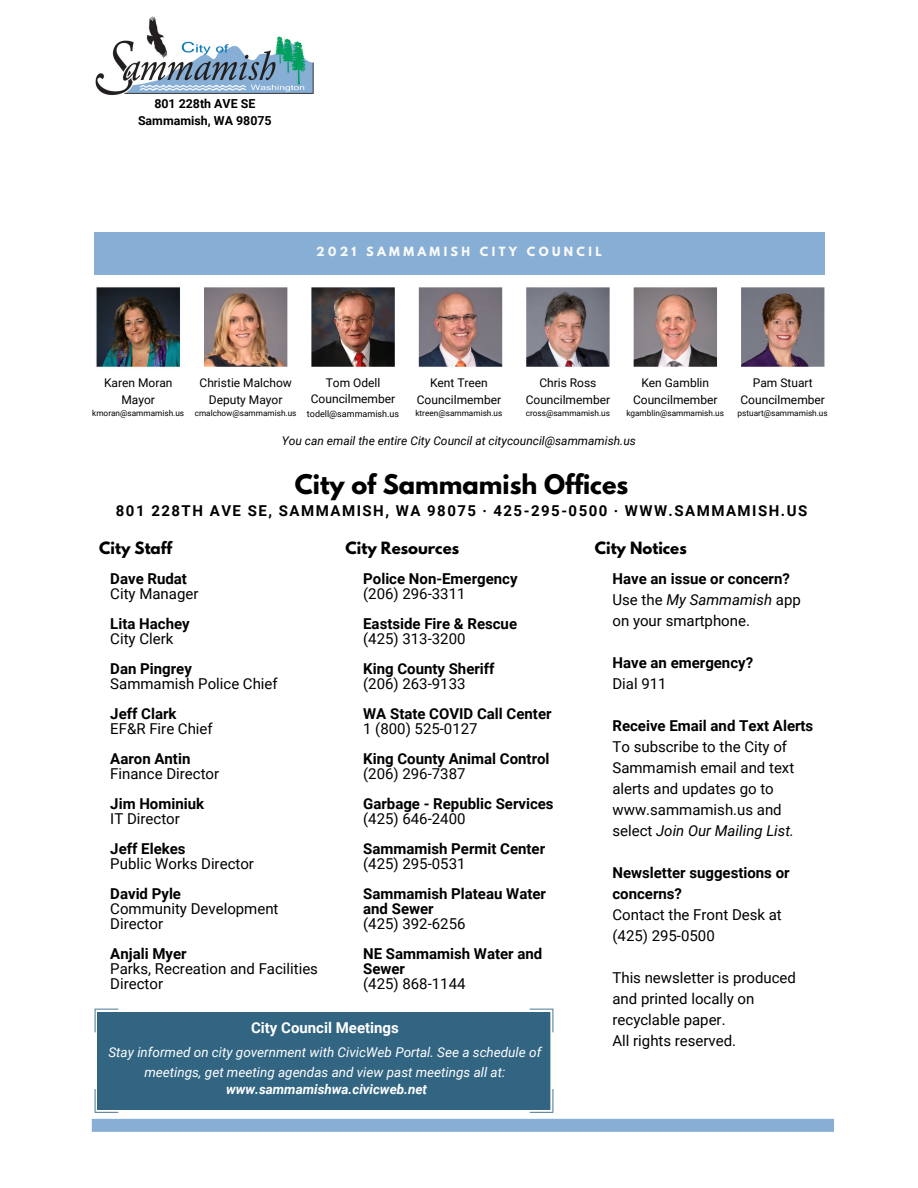
<style>
.page{position:relative;width:918px;height:1188px;background:#fff}
.page>*{position:absolute;margin:0;border:0;box-sizing:border-box;transform-origin:0 0}
.t1{font:700 24px "League Spartan";color:#000}
.t2{font:15px/21px "Roboto";color:#000}
.t3{font:700 15px/15px "Roboto";color:#000}
.t4{font:700 15px "Roboto";letter-spacing:.1em;color:#000}
.t5{font:700 15px "League Spartan";color:#000}
.t6{font:700 15px "Roboto";color:#fff}
.t7{font:italic 13.5px/20.2px "Roboto";color:#fff;text-align:center}
.t8{font:italic 700 13.5px "Roboto";color:#fff}
.t9{font:700 12.45px "Roboto";color:#000}
.t10{font:12px "Roboto";color:#000}
.t11{font:italic 12px "Roboto";color:#000}
.t12{font:700 11.25px "League Spartan";letter-spacing:.3em;color:#fafafa}
.t13{font:9px "Roboto";color:#000}
.t14{font:8.25px "Roboto";color:#000}
.s1{font-family:"Liberation Serif"}
.s2{font-style:italic}
</style>
<div class="page">
<div style="left:94px;top:232px;width:730px;height:42px;background:#87aed5"></div>
<img style="left:96px;top:287px;width:84px;height:80px">
<img style="left:204px;top:287px;width:84px;height:80px">
<img style="left:311px;top:287px;width:84px;height:80px">
<img style="left:418px;top:287px;width:85px;height:80px">
<img style="left:741px;top:287px;width:84px;height:80px">
<img style="left:633px;top:287px;width:84px;height:80px">
<img style="left:526px;top:287px;width:84px;height:80px">
<svg style="left:92px;top:1119px;width:742px;height:13px"></svg>
<img style="left:95px;top:16px;width:219px;height:79px">
<div style="left:95px;top:1009px;width:458px;height:104px;background:#326582"></div>
<p class="t9" style="left:154px;top:96px;width:103px">801 228th AVE SE</p>
<p class="t9" style="left:138px;top:113px;width:135px">Sammamish, WA 98075</p>
<p class="t12" style="left:316px;top:246px;width:287px">2021 SAMMAMISH CITY COUNCIL</p>
<p class="t10" style="left:104px;top:376px;width:70px">Karen Moran</p>
<p class="t10" style="left:121px;top:392px;width:35px">Mayor</p>
<p class="t14" style="left:92px;top:408px;width:93px">kmoran@sammamish.us</p>
<p class="t10" style="left:200px;top:376px;width:94px">Christie Malchow</p>
<p class="t10" style="left:209px;top:392px;width:75px">Deputy Mayor</p>
<p class="t14" style="left:195px;top:408px;width:103px">cmalchow@sammamish.us</p>
<p class="t10" style="left:326px;top:376px;width:56px">Tom Odell</p>
<p class="t10" style="left:311px;top:392px;width:86px">Councilmember</p>
<p class="t13" style="left:307px;top:408px;width:94px">todell@sammamish.us</p>
<p class="t10" style="left:430px;top:376px;width:59px">Kent Treen</p>
<p class="t10" style="left:417px;top:392px;width:86px">Councilmember</p>
<p class="t14" style="left:415px;top:408px;width:88px">ktreen@sammamish.us</p>
<p class="t10" style="left:539px;top:376px;width:59px">Chris Ross</p>
<p class="t10" style="left:526px;top:392px;width:86px">Councilmember</p>
<p class="t14" style="left:526px;top:408px;width:86px">cross@sammamish.us</p>
<p class="t10" style="left:641px;top:376px;width:69px">Ken Gamblin</p>
<p class="t10" style="left:633px;top:392px;width:86px">Councilmember</p>
<p class="t14" style="left:626px;top:408px;width:99px">kgamblin@sammamish.us</p>
<p class="t11" style="left:282px;top:434px;width:356px">You can email the entire City Council at citycouncil@sammamish.us</p>
<p class="t10" style="left:753px;top:376px;width:61px">Pam Stuart</p>
<p class="t10" style="left:741px;top:392px;width:86px">Councilmember</p>
<p class="t14" style="left:738px;top:408px;width:92px">pstuart@sammamish.us</p>
<p class="t1" style="left:295px;top:472px;width:335px">City of Sammamish Offices</p>
<p class="t4" style="left:116px;top:502px;width:693px">801 228TH AVE SE, SAMMAMISH, WA 98075 <span class="s1">·</span> 425-295-0500 <span class="s1">·</span> WWW.SAMMAMISH.US</p>
<p class="t5" style="left:99px;top:541px;width:74px">City Staff</p>
<p class="t3" style="left:110px;top:571px;width:78px">Dave Rudat</p>
<p class="t2" style="left:110px;top:583px;width:90px">City Manager</p>
<p class="t3" style="left:110px;top:616px;width:81px">Lita Hachey</p>
<p class="t2" style="left:110px;top:628px;width:65px">City Clerk</p>
<p class="t3" style="left:110px;top:661px;width:83px">Dan Pingrey</p>
<p class="t2" style="left:110px;top:673px;width:169px">Sammamish Police Chief</p>
<p class="t3" style="left:110px;top:706px;width:68px">Jeff Clark</p>
<p class="t2" style="left:110px;top:718px;width:104px">EF&amp;R Fire Chief</p>
<p class="t3" style="left:110px;top:751px;width:82px">Aaron Antin</p>
<p class="t2" style="left:110px;top:763px;width:110px">Finance Director</p>
<p class="t3" style="left:110px;top:796px;width:95px">Jim Hominiuk</p>
<p class="t2" style="left:110px;top:808px;width:71px">IT Director</p>
<p class="t3" style="left:110px;top:841px;width:77px">Jeff Elekes</p>
<p class="t2" style="left:110px;top:853px;width:145px">Public Works Director</p>
<p class="t3" style="left:110px;top:886px;width:72px">David Pyle</p>
<p class="t2" style="left:110px;top:898px;width:170px">Community Development</p>
<p class="t2" style="left:110px;top:913px;width:54px">Director</p>
<p class="t3" style="left:110px;top:946px;width:78px">Anjali Myer</p>
<p class="t2" style="left:110px;top:961px;width:209px;line-height:15px">Parks, Recreation and Facilities<br>Director</p>
<p class="t5" style="left:346px;top:541px;width:115px">City Resources</p>
<p class="t3" style="left:363px;top:571px;width:156px">Police Non-Emergency</p>
<p class="t2" style="left:363px;top:583px;width:104px">(206) 296-3311</p>
<p class="t3" style="left:363px;top:616px;width:155px">Eastside Fire &amp; Rescue</p>
<p class="t2" style="left:363px;top:628px;width:104px">(425) 313-3200</p>
<p class="t3" style="left:363px;top:661px;width:133px">King County Sheriff</p>
<p class="t2" style="left:363px;top:673px;width:104px">(206) 263-9133</p>
<p class="t3" style="left:363px;top:706px;width:190px">WA State COVID Call Center</p>
<p class="t2" style="left:363px;top:718px;width:116px">1 (800) 525-0127</p>
<p class="t3" style="left:363px;top:751px;width:188px">King County Animal Control</p>
<p class="t2" style="left:363px;top:763px;width:104px">(206) 296-7387</p>
<p class="t3" style="left:363px;top:796px;width:192px">Garbage - Republic Services</p>
<p class="t2" style="left:363px;top:808px;width:104px">(425) 646-2400</p>
<p class="t3" style="left:363px;top:841px;width:183px">Sammamish Permit Center</p>
<p class="t2" style="left:363px;top:853px;width:104px">(425) 295-0531</p>
<p class="t3" style="left:363px;top:886px;width:184px">Sammamish Plateau Water and Sewer</p>
<p class="t2" style="left:363px;top:913px;width:104px">(425) 392-6256</p>
<p class="t3" style="left:363px;top:946px;width:181px">NE Sammamish Water and<br>Sewer</p>
<p class="t2" style="left:363px;top:973px;width:104px">(425) 868-1144</p>
<p class="t6" style="left:251px;top:1019px;width:149px">City Council Meetings</p>
<p class="t7" style="left:108px;top:1042px;width:434px">Stay informed on city government with CivicWeb Portal. See a schedule of meetings, get meeting agendas and view past meetings all at:</p>
<p class="t8" style="left:226px;top:1082px;width:203px">www.sammamishwa.civicweb.net</p>
<p class="t5" style="left:595px;top:541px;width:93px">City Notices</p>
<p class="t3" style="left:612px;top:571px;width:179px">Have an issue or concern?</p>
<p class="t2" style="left:612px;top:589px;width:190px">Use the <span class="s2">My Sammamish</span> app on your smartphone.</p>
<p class="t3" style="left:612px;top:655px;width:142px">Have an emergency?</p>
<p class="t2" style="left:612px;top:673px;width:56px">Dial 911</p>
<p class="t3" style="left:612px;top:718px;width:202px">Receive Email and Text Alerts</p>
<p class="t2" style="left:612px;top:736px;width:183px">To subscribe to the City of<br>Sammamish email and text alerts and updates go to www.sammamish.us and select <span class="s2">Join Our Mailing List.</span></p>
<p class="t3" style="left:612px;top:862px;width:179px;line-height:21px">Newsletter suggestions or concerns?</p>
<p class="t2" style="left:612px;top:904px;width:171px">Contact the Front Desk at (425) 295-0500</p>
<p class="t2" style="left:612px;top:967px;width:185px">This newsletter is produced and printed locally on recyclable paper.</p>
<p class="t2" style="left:612px;top:1030px;width:125px">All rights reserved.</p>
</div>
